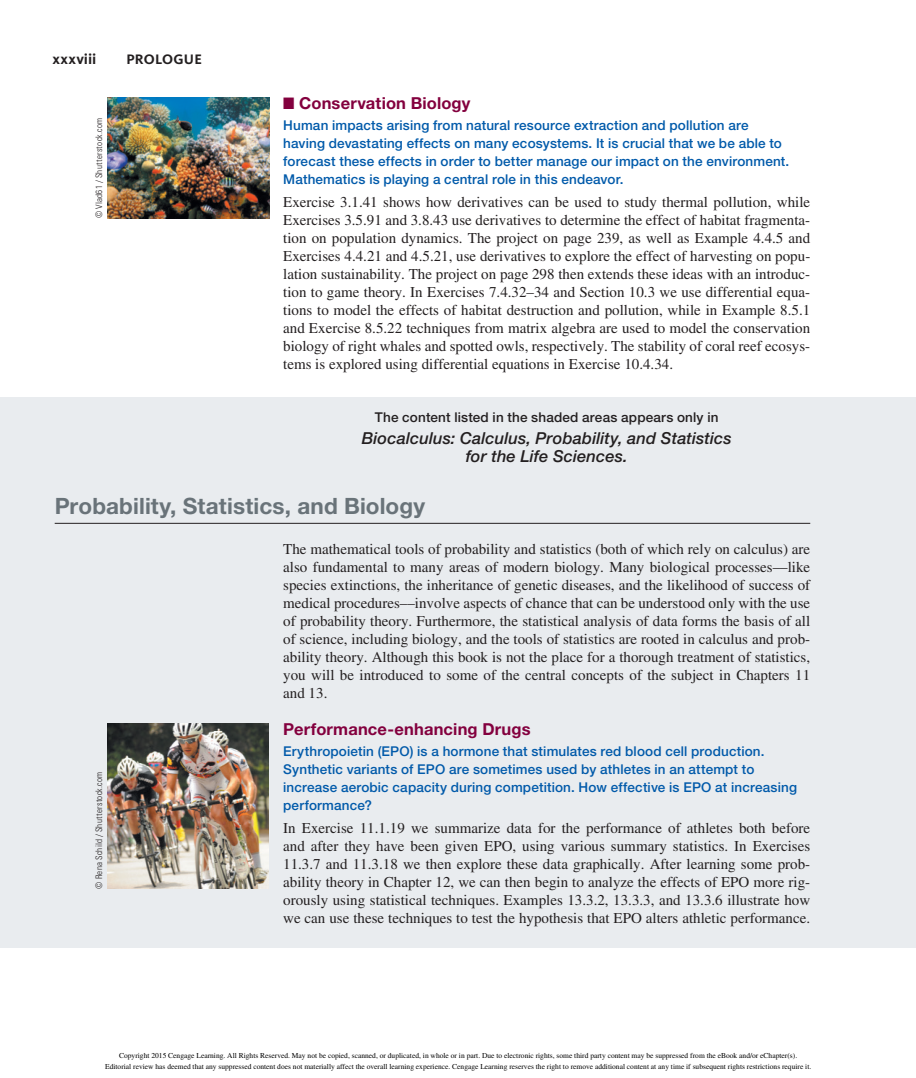
<style>
.page{position:relative;width:916px;height:1078px;background:#fff}
.page>*{position:absolute;margin:0;border:0;box-sizing:border-box;transform-origin:0 0}
.t1{font:700 22.5px "Helvetica Neue LT Std";letter-spacing:.005em;color:#697379}
.t2{font:italic 500 16.5px/18px "Helvetica Neue";letter-spacing:.005em;color:#231f20;text-align:center}
.t3{font:700 16.5px "Helvetica Neue LT Std";letter-spacing:.01em;color:#83003e}
.t4{font:15px/18px "Times LT Std";color:#231f20;text-align:justify}
.t5{font:700 15px "Kievit OT";letter-spacing:.005em;color:#231f20}
.t6{font:700 14.25px "Kievit OT";color:#231f20}
.t7{font:500 13.5px/18px "Helvetica Neue LT Std";letter-spacing:.01em;color:#015aaa}
.t8{font:500 13.5px "Helvetica Neue LT Std";letter-spacing:.01em;color:#231f20}
.t9{font:300 condensed 9px "Univers LT Std";letter-spacing:.025em;color:#231f20}
.t10{font:7.5px/10.6px "Times";color:#000;text-align:center}
</style>
<div class="page">
<div style="left:0;top:397px;width:915px;height:550px;background:#e9ecef"></div>
<hr style="left:55px;top:522px;width:754px;height:1px;background:#231f20">
<img style="left:107px;top:98px;width:162px;height:120px">
<img style="left:107px;top:723px;width:161px;height:164px">
<p class="t5" style="left:53px;top:50px;width:45px">XXXVIII</p>
<p class="t6" style="left:126px;top:51px;width:29px">PROLOG</p>
<p class="t6" style="left:184px;top:51px;width:18px">UE</p>
<p class="t3" style="left:283px;top:93px;width:189px">■ Conservation Biology</p>
<p class="t7" style="left:283px;top:116px;width:507px">Human impacts arising from natural resource extraction and pollution are having devastating effects on many ecosystems. It is crucial that we be able to forecast these effects in order to better manage our impact on the environment.<br>Mathematics is playing a central role in this endeavor.</p>
<p class="t4" style="left:283px;top:193px;width:528px">Exercise 3.1.41 shows how derivatives can be used to study thermal pollution, while Exercises 3.5.91 and 3.8.43 use derivatives to determine the effect of habitat fragmenta&shy;tion on population dynamics. The project on page 239, as well as Example 4.4.5 and Exercises 4.4.21 and 4.5.21, use derivatives to explore the effect of harvesting on popu&shy;lation sustainability. The project on page 298 then extends these ideas with an introduc&shy;tion to game theory. In Exercises 7.4.32–34 and Section 10.3 we use differential equa&shy;tions to model the effects of habitat destruction and pollution, while in Example 8.5.1 and Exercise 8.5.22 techniques from matrix algebra are used to model the conservation biology of right whales and spotted owls, respectively. The stability of coral reef ecosys&shy;tems is explored using differential equations in Exercise 10.4.34.</p>
<p class="t8" style="left:375px;top:408px;width:345px">The content listed in the shaded areas appears only in</p>
<p class="t2" style="left:361px;top:429px;width:371px">Biocalculus: Calculus, Probability, and Statistics for the Life Sciences.</p>
<p class="t1" style="left:55px;top:492px;width:371px">Probability, Statistics, and Biology</p>
<p class="t4" style="left:283px;top:539px;width:528px">The mathematical tools of probability and statistics (both of which rely on calculus) are also fundamental to many areas of modern biology. Many biological processes––like species extinctions, the inheritance of genetic diseases, and the likelihood of success of medical procedures––involve aspects of chance that can be understood only with the use of probability theory. Furthermore, the statistical analysis of data forms the basis of all of science, including biology, and the tools of statistics are rooted in calculus and prob&shy;ability theory. Although this book is not the place for a thorough treatment of statistics, you will be introduced to some of the central concepts of the subject in Chapters 11 and 13.</p>
<p class="t3" style="left:283px;top:719px;width:249px">Performance-enhancing Drugs</p>
<p class="t7" style="left:283px;top:742px;width:515px">Erythropoietin (EPO) is a hormone that stimulates red blood cell production.<br>Synthetic variants of EPO are sometimes used by athletes in an attempt to increase aerobic capacity during competition. How effective is EPO at increasing performance?</p>
<p class="t4" style="left:283px;top:818px;width:528px">In Exercise 11.1.19 we summarize data for the performance of athletes both before and after they have been given EPO, using various summary statistics. In Exercises 11.3.7 and 11.3.18 we then explore these data graphically. After learning some prob&shy;ability theory in Chapter 12, we can then begin to analyze the effects of EPO more rig&shy;orously using statistical techniques. Examples 13.3.2, 13.3.3, and 13.3.6 illustrate how we can use these techniques to test the hypothesis that EPO alters athletic performance.</p>
<p class="t9" style="left:93px;top:218px;width:102px;rotate:-90deg">© Vlad61 / Shutterstock.com</p>
<p class="t9" style="left:93px;top:888px;width:118px;rotate:-90deg">© Rena Schild / Shutterstock.com</p>
<p class="t10" style="left:105px;top:1050px;width:707px">Copyright 2015 Cengage Learning. All Rights Reserved. May not be copied, scanned, or duplicated, in whole or in part. Due to electronic rights, some third party content may be suppressed from the eBook and/or eChapter(s).<br>Editorial review has deemed that any suppressed content does not materially affect the overall learning experience. Cengage Learning reserves the right to remove additional content at any time if subsequent rights restrictions require it.</p>
</div>
